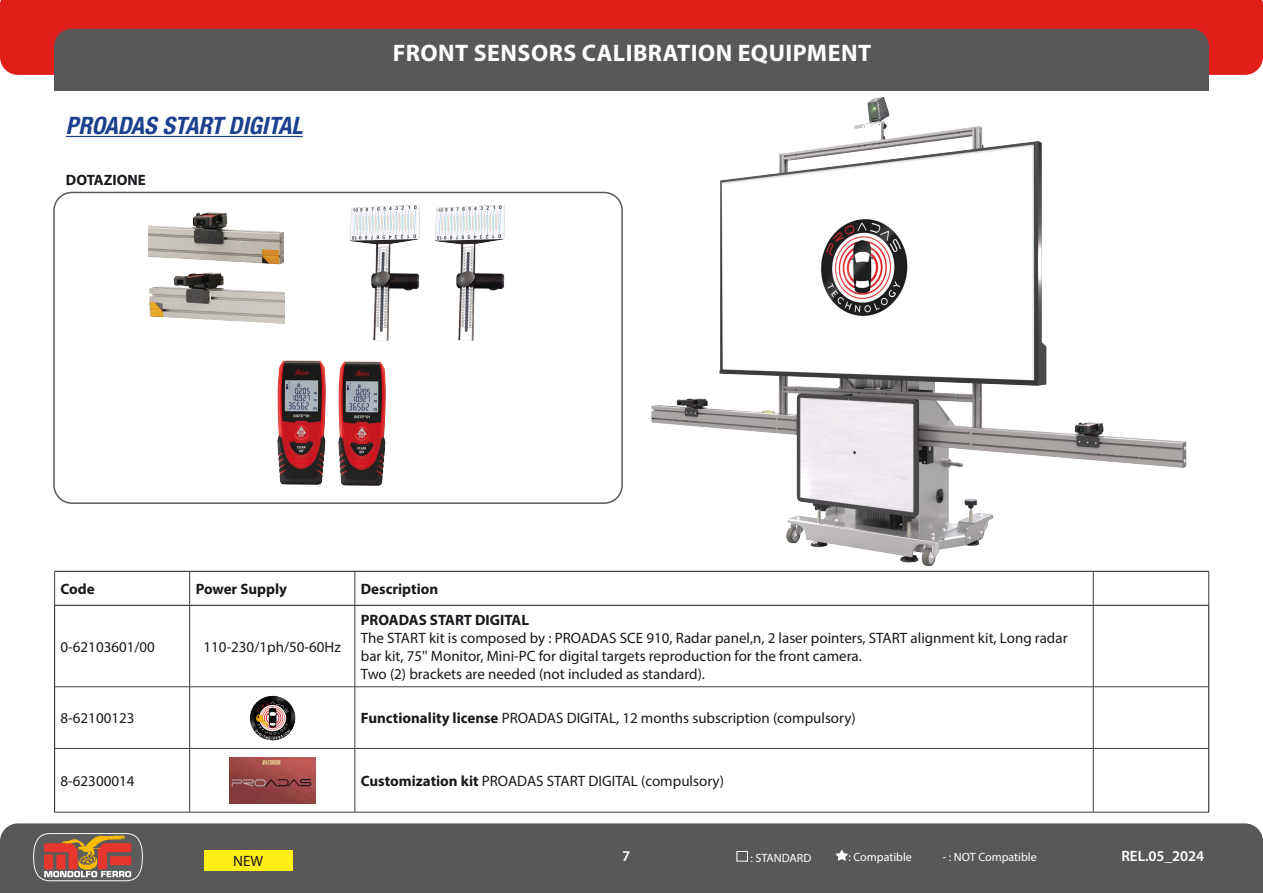
<style>
.page{position:relative;width:1263px;height:893px;background:#fff}
.page>*{position:absolute;margin:0;border:0;box-sizing:border-box;transform-origin:0 0}
.t1{font:700 24px "Myriad Pro";letter-spacing:.02em;color:#fff}
.t2{font:italic 700 condensed 24px "Helvetica Neue LT Std";color:#1a408d}
.t3{font:15px/18px "Myriad Pro";color:#1a181c}
.t4{font:700 15px "Myriad Pro";color:#1a181c}
.t5{font:600 15px "Myriad Pro";color:#fff}
.t6{font:15px "Myriad Pro";color:#1a181c}
.t7{font:12px "Myriad Pro";color:#fff}
.s1{font-weight:700}
</style>
<div class="page">
<div style="left:0;top:823px;width:1263px;height:70px;background:#595857"></div>
<div style="left:0;top:42px;width:1263px;height:33px;background:#e01f1b"></div>
<div style="left:0;top:0;width:1263px;height:42px;background:#e01f1b"></div>
<div style="left:54px;top:29px;width:1155px;height:62px;background:#595857;border-radius:18px"></div>
<div style="left:54px;top:52px;width:1155px;height:39px;background:#595857"></div>
<svg style="left:33px;top:832px;width:110px;height:50px;background:#9c6c5b"></svg>
<div style="left:204px;top:850px;width:88px;height:21px;background:#ffee17"></div>
<svg style="left:736px;top:851px;width:12px;height:11px"></svg>
<svg style="left:834px;top:849px;width:16px;height:13px"></svg>
<hr style="left:54px;top:571px;width:136px;height:1px;background:#1a181c">
<hr style="left:190px;top:571px;width:165px;height:1px;background:#1a181c">
<hr style="left:355px;top:571px;width:738px;height:1px;background:#1a181c">
<hr style="left:54px;top:605px;width:136px;height:1px;background:#1a181c">
<hr style="left:190px;top:605px;width:165px;height:1px;background:#1a181c">
<hr style="left:355px;top:605px;width:738px;height:1px;background:#1a181c">
<hr style="left:1093px;top:605px;width:116px;height:1px;background:#1a181c">
<hr style="left:54px;top:571px;width:1px;height:34px;background:#3e3e40">
<hr style="left:1208px;top:571px;width:1px;height:34px;background:#3e3e40">
<hr style="left:189px;top:571px;width:1px;height:34px;background:#3e3e40">
<hr style="left:355px;top:571px;width:1px;height:34px;background:#3e3e40">
<hr style="left:1093px;top:571px;width:1px;height:34px;background:#3e3e40">
<hr style="left:189px;top:605px;width:1px;height:82px;background:#3e3e40">
<hr style="left:355px;top:605px;width:1px;height:82px;background:#3e3e40">
<hr style="left:1093px;top:605px;width:1px;height:82px;background:#3e3e40">
<hr style="left:55px;top:686px;width:135px;height:1px;background:#3e3e40">
<hr style="left:190px;top:686px;width:165px;height:1px;background:#3e3e40">
<hr style="left:189px;top:687px;width:1px;height:61px;background:#3e3e40">
<hr style="left:355px;top:686px;width:738px;height:1px;background:#3e3e40">
<hr style="left:355px;top:687px;width:1px;height:61px;background:#3e3e40">
<hr style="left:1093px;top:686px;width:115px;height:1px;background:#3e3e40">
<hr style="left:1093px;top:687px;width:1px;height:61px;background:#3e3e40">
<hr style="left:55px;top:748px;width:135px;height:1px;background:#3e3e40">
<hr style="left:190px;top:748px;width:165px;height:1px;background:#3e3e40">
<hr style="left:189px;top:749px;width:1px;height:63px;background:#3e3e40">
<hr style="left:355px;top:748px;width:738px;height:1px;background:#3e3e40">
<hr style="left:355px;top:749px;width:1px;height:63px;background:#3e3e40">
<hr style="left:1093px;top:748px;width:115px;height:1px;background:#3e3e40">
<hr style="left:1093px;top:749px;width:1px;height:63px;background:#3e3e40">
<hr style="left:54px;top:812px;width:136px;height:1px;background:#3e3e40">
<hr style="left:190px;top:812px;width:165px;height:1px;background:#3e3e40">
<hr style="left:355px;top:812px;width:738px;height:1px;background:#3e3e40">
<hr style="left:1093px;top:812px;width:116px;height:1px;background:#3e3e40">
<hr style="left:54px;top:605px;width:1px;height:82px;background:#1a181c">
<hr style="left:1208px;top:605px;width:1px;height:82px;background:#1a181c">
<hr style="left:54px;top:687px;width:1px;height:61px;background:#1a181c">
<hr style="left:1208px;top:687px;width:1px;height:61px;background:#1a181c">
<hr style="left:54px;top:748px;width:1px;height:64px;background:#1a181c">
<hr style="left:1208px;top:748px;width:1px;height:64px;background:#1a181c">
<img style="left:250px;top:695px;width:46px;height:46px">
<img style="left:229px;top:757px;width:86px;height:46px">
<img style="left:278px;top:360px;width:47px;height:125px">
<img style="left:338px;top:361px;width:48px;height:125px">
<img style="left:149px;top:212px;width:136px;height:112px">
<img style="left:350px;top:205px;width:155px;height:136px">
<img style="left:622px;top:97px;width:587px;height:475px">
<div style="left:53px;top:192px;width:570px;height:312px;border:2px solid #595857;border-radius:18px"></div>
<hr style="left:66px;top:136px;width:237px;height:1px;background:#1a408d">
<h1 class="t2" style="left:66px;top:111px;width:238px">PROADAS START DIGITAL</h1>
<p class="t4" style="left:66px;top:170px;width:81px">DOTAZIONE</p>
<h1 class="t1" style="left:393px;top:37px;width:480px">FRONT SENSORS CALIBRATION EQUIPMENT</h1>
<p class="t4" style="left:61px;top:579px;width:36px">Code</p>
<p class="t4" style="left:196px;top:579px;width:93px">Power Supply</p>
<p class="t4" style="left:361px;top:579px;width:79px">Description</p>
<p class="t3" style="left:61px;top:637px;width:96px">0-62103601/00</p>
<p class="t3" style="left:204px;top:637px;width:139px">110-230/1ph/50-60Hz</p>
<p class="t4" style="left:361px;top:610px;width:170px">PROADAS START DIGITAL</p>
<p class="t3" style="left:361px;top:628px;width:708px">The START kit is composed by : PROADAS SCE 910, Radar panel,n, 2 laser pointers, START alignment kit, Long radar bar kit, 75'' Monitor, Mini-PC for digital targets reproduction for the front camera.<br>Two (2) brackets are needed (not included as standard).</p>
<p class="t3" style="left:61px;top:709px;width:75px">8-62100123</p>
<p class="t3" style="left:361px;top:709px;width:496px"><span class="s1">Functionality license</span> PROADAS DIGITAL, 12 months subscription (compulsory)</p>
<p class="t3" style="left:61px;top:772px;width:75px">8-62300014</p>
<p class="t3" style="left:361px;top:772px;width:365px"><span class="s1">Customization kit</span> PROADAS START DIGITAL (compulsory)</p>
<p class="t6" style="left:233px;top:852px;width:32px">NEW</p>
<p class="t5" style="left:622px;top:847px;width:10px">7</p>
<p class="t7" style="left:750px;top:850px;width:62px">: STANDARD</p>
<p class="t7" style="left:848px;top:849px;width:65px">: Compatible</p>
<p class="t7" style="left:943px;top:849px;width:96px">- : NOT Compatible</p>
<p class="t5" style="left:1121px;top:847px;width:84px">REL.05_2024</p>
</div>
